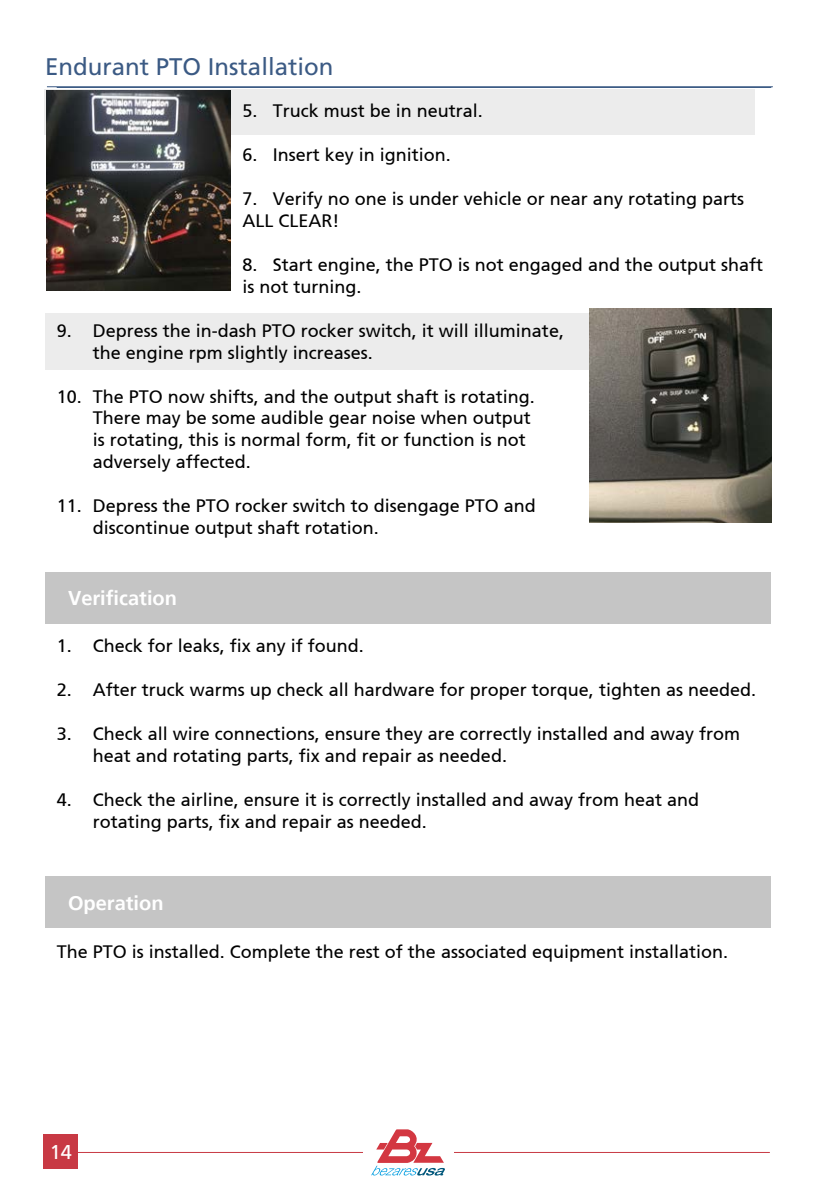
<style>
.page{position:relative;width:828px;height:1191px;background:#fff}
.page>*{position:absolute;margin:0;border:0;box-sizing:border-box;transform-origin:0 0}
.t1{font:24px "Frutiger LT Std";color:#3b5a84}
.t2{font:700 20px "Frutiger 65";color:#fff}
.t3{font:20px "Frutiger LT Std";color:#fff}
.t4{font:18px/21.6px "Frutiger 55 Roman";color:#000}
</style>
<div class="page">
<hr style="left:57px;top:87px;width:714px;height:1px;background:#3b5a84">
<div style="left:45px;top:314px;width:670px;height:56px;background:#ececec"></div>
<div style="left:44px;top:89px;width:710px;height:46px;background:#ececec"></div>
<hr style="left:47px;top:86px;width:726px;height:1px;background:#3b5a84">
<div style="left:45px;top:572px;width:726px;height:51px;background:#c5c5c5"></div>
<div style="left:45px;top:876px;width:726px;height:51px;background:#c5c5c5"></div>
<img style="left:46px;top:91px;width:185px;height:200px">
<img style="left:589px;top:308px;width:182px;height:214px">
<hr style="left:60px;top:1152px;width:710px;height:1px;background:#c83944">
<div style="left:44px;top:1134px;width:34px;height:34px;background:#c83944"></div>
<div style="left:363px;top:1129px;width:91px;height:46px;background:#fff"></div>
<svg style="left:371px;top:1129px;width:74px;height:46px"></svg>
<h1 class="t1" style="left:45px;top:52px;width:290px">Endurant PTO Installation</h1>
<p class="t4" style="left:242px;top:100px;width:242px">5. Truck must be in neutral.</p>
<p class="t4" style="left:242px;top:144px;width:210px">6. Insert key in ignition.</p>
<p class="t4" style="left:242px;top:188px;width:503px">7. Verify no one is under vehicle or near any rotating parts<br>ALL CLEAR!</p>
<p class="t4" style="left:242px;top:254px;width:522px">8. Start engine, the PTO is not engaged and the output shaft is not turning.</p>
<p class="t4" style="left:93px;top:320px;width:473px;text-indent:-36px">9. Depress the in-dash PTO rocker switch, it will illuminate, the engine rpm slightly increases.</p>
<p class="t4" style="left:93px;top:386px;width:444px;text-indent:-36px">10. The PTO now shifts, and the output shaft is rotating.<br>There may be some audible gear noise when output is rotating, this is normal form, fit or function is not adversely affected.</p>
<p class="t4" style="left:93px;top:495px;width:445px;text-indent:-36px">11. Depress the PTO rocker switch to disengage PTO and discontinue output shaft rotation.</p>
<p class="t2" style="left:68px;top:586px;width:110px">Verification</p>
<p class="t4" style="left:57px;top:634px;width:309px">1. Check for leaks, fix any if found.</p>
<p class="t4" style="left:57px;top:679px;width:701px">2. After truck warms up check all hardware for proper torque, tighten as needed.</p>
<p class="t4" style="left:93px;top:723px;width:649px;text-indent:-36px">3. Check all wire connections, ensure they are correctly installed and away from heat and rotating parts, fix and repair as needed.</p>
<p class="t4" style="left:93px;top:789px;width:608px;text-indent:-36px">4. Check the airline, ensure it is correctly installed and away from heat and rotating parts, fix and repair as needed.</p>
<p class="t2" style="left:68px;top:891px;width:97px">Operation</p>
<p class="t4" style="left:57px;top:941px;width:673px">The PTO is installed. Complete the rest of the associated equipment installation.</p>
<p class="t3" style="left:50px;top:1140px;width:24px">14</p>
</div>
